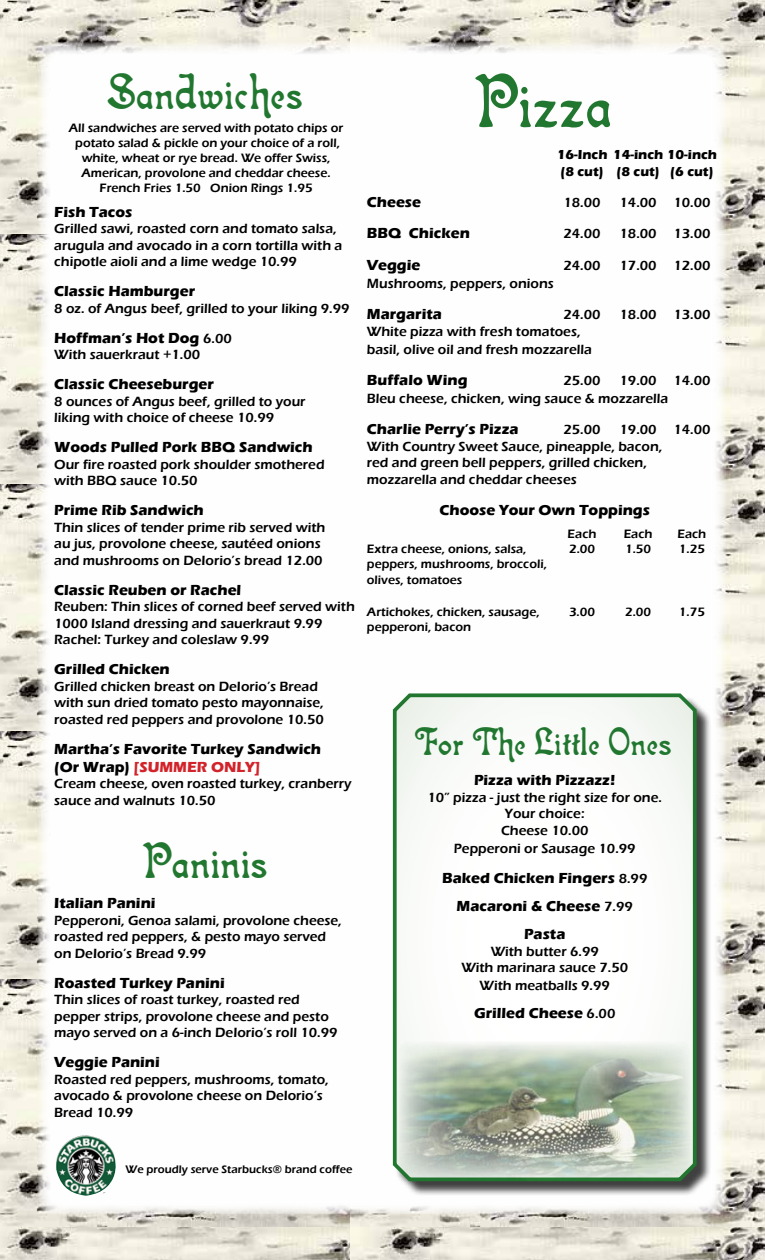
<style>
.page{position:relative;width:765px;height:1260px;background:#fff}
.page>*{position:absolute;margin:0;border:0;box-sizing:border-box;transform-origin:0 0}
.t1{font:67.25px "Isla Bella";color:#227730}
.t2{font:45px "Isla Bella";color:#227730}
.t3{font:35px "Isla Bella";color:#227730}
.t4{font:700 15px/28px "Eras ITC";color:#000}
.t5{font:600 13.75px/16.5px "Eras ITC";color:#000}
.t6{font:700 13.5px/16.1px "Eras ITC";color:#000}
.t7{font:600 12.5px/15px "Eras ITC";color:#000;text-align:center}
.t8{font:600 11.25px "Eras ITC";color:#000}
.s1{font-weight:600;font-size:13.75px}
.s2{color:#d2232a}
</style>
<div class="page">
<img style="left:0;top:1227px;width:350px;height:33px">
<img style="left:350px;top:1227px;width:415px;height:33px">
<img style="left:0;top:979px;width:350px;height:248px">
<img style="left:350px;top:979px;width:415px;height:248px">
<img style="left:0;top:730px;width:38px;height:249px">
<img style="left:726px;top:730px;width:39px;height:249px">
<img style="left:0;top:483px;width:38px;height:247px">
<img style="left:726px;top:483px;width:39px;height:247px">
<img style="left:0;top:234px;width:38px;height:249px">
<img style="left:726px;top:234px;width:39px;height:249px">
<img style="left:0;top:0;width:350px;height:234px">
<img style="left:350px;top:0;width:415px;height:234px">
<div style="left:38px;top:42px;width:688px;height:1172px;background:#fff"></div>
<div style="left:395px;top:695px;width:317px;height:502px;background:#000;opacity:.75"></div>
<svg style="left:392px;top:693px;width:307px;height:490px"></svg>
<img style="left:56px;top:1135px;width:60px;height:61px">
<img style="left:399px;top:1042px;width:291px;height:139px">
<h2 class="t2" style="left:108px;top:73px;width:198px">Sandwiches</h2>
<p class="t7" style="left:69px;top:120px;width:276px">All sandwiches are served with potato chips or potato salad &amp; pickle on your choice of a roll, white, wheat or rye bread. We offer Swiss, American, provolone and cheddar cheese.<br>French Fries 1.50 Onion Rings 1.95</p>
<p class="t4" style="left:54px;top:198px;width:80px">Fish Tacos</p>
<p class="t5" style="left:54px;top:221px;width:290px">Grilled sawi, roasted corn and tomato salsa, arugula and avocado in a corn tortilla with a chipotle aioli and a lime wedge 10.99</p>
<p class="t4" style="left:54px;top:277px;width:142px">Classic Hamburger</p>
<p class="t5" style="left:54px;top:300px;width:297px">8 oz. of Angus beef, grilled to your liking 9.99</p>
<p class="t4" style="left:54px;top:324px;width:179px">Hoffman’s Hot Dog <span class="s1">6.00</span></p>
<p class="t5" style="left:54px;top:347px;width:147px">With sauerkraut +1.00</p>
<p class="t4" style="left:54px;top:370px;width:161px">Classic Cheeseburger</p>
<p class="t5" style="left:54px;top:393px;width:253px">8 ounces of Angus beef, grilled to your liking with choice of cheese 10.99</p>
<p class="t4" style="left:54px;top:433px;width:260px">Woods Pulled Pork BBQ Sandwich</p>
<p class="t5" style="left:54px;top:456px;width:272px">Our fire roasted pork shoulder smothered with BBQ sauce 10.50</p>
<p class="t4" style="left:54px;top:496px;width:151px">Prime Rib Sandwich</p>
<p class="t5" style="left:54px;top:519px;width:273px">Thin slices of tender prime rib served with au jus, provolone cheese, sautéed onions and mushrooms on DeIorio’s bread 12.00</p>
<p class="t4" style="left:54px;top:576px;width:189px">Classic Reuben or Rachel</p>
<p class="t5" style="left:54px;top:599px;width:302px">Reuben: Thin slices of corned beef served with<br>1000 Island dressing and sauerkraut 9.99<br>Rachel: Turkey and coleslaw 9.99</p>
<p class="t4" style="left:54px;top:655px;width:117px">Grilled Chicken</p>
<p class="t5" style="left:54px;top:678px;width:271px">Grilled chicken breast on DeIorio’s Bread with sun dried tomato pesto mayonnaise, roasted red peppers and provolone 10.50</p>
<p class="t4" style="left:54px;top:740px;width:268px;line-height:18px">Martha’s Favorite Turkey Sandwich (Or Wrap) <span class="s2">[SUMMER ONLY]</span></p>
<p class="t5" style="left:54px;top:776px;width:299px">Cream cheese, oven roasted turkey, cranberry sauce and walnuts 10.50</p>
<h2 class="t2" style="left:143px;top:842px;width:128px">Paninis</h2>
<p class="t4" style="left:54px;top:890px;width:103px">Italian Panini</p>
<p class="t5" style="left:54px;top:912px;width:289px">Pepperoni, Genoa salami, provolone cheese, roasted red peppers, &amp; pesto mayo served on DeIorio’s Bread 9.99</p>
<p class="t4" style="left:54px;top:969px;width:172px">Roasted Turkey Panini</p>
<p class="t5" style="left:54px;top:992px;width:285px">Thin slices of roast turkey, roasted red pepper strips, provolone cheese and pesto mayo served on a 6-inch DeIorio’s roll 10.99</p>
<p class="t4" style="left:54px;top:1049px;width:107px">Veggie Panini</p>
<p class="t5" style="left:54px;top:1071px;width:276px">Roasted red peppers, mushrooms, tomato, avocado &amp; provolone cheese on DeIorio’s<br>Bread 10.99</p>
<h1 class="t1" style="left:475px;top:73px;width:140px">Pizza</h1>
<p class="t6" style="left:557px;top:147px;width:162px">16-Inch 14-inch 10-inch (8 cut) (8 cut) (6 cut)</p>
<p class="t4" style="left:367px;top:188px;width:56px">Cheese</p>
<p class="t5" style="left:564px;top:194px;width:39px">18.00</p>
<p class="t5" style="left:620px;top:194px;width:92px">14.00 10.00</p>
<p class="t4" style="left:367px;top:219px;width:104px">BBQ Chicken</p>
<p class="t5" style="left:564px;top:226px;width:39px">24.00</p>
<p class="t5" style="left:620px;top:226px;width:92px">18.00 13.00</p>
<p class="t4" style="left:367px;top:251px;width:55px">Veggie</p>
<p class="t5" style="left:564px;top:257px;width:39px">24.00</p>
<p class="t5" style="left:620px;top:257px;width:92px">17.00 12.00</p>
<p class="t5" style="left:367px;top:275px;width:189px">Mushrooms, peppers, onions</p>
<p class="t4" style="left:367px;top:300px;width:76px">Margarita</p>
<p class="t5" style="left:564px;top:306px;width:39px">24.00</p>
<p class="t5" style="left:620px;top:306px;width:92px">18.00 13.00</p>
<p class="t5" style="left:367px;top:322px;width:226px;line-height:18px">White pizza with fresh tomatoes, basil, olive oil and fresh mozzarella</p>
<p class="t4" style="left:367px;top:366px;width:102px">Buffalo Wing</p>
<p class="t5" style="left:564px;top:372px;width:39px">25.00</p>
<p class="t5" style="left:367px;top:372px;width:345px;line-height:18px;text-indent:253px">19.00 14.00<br>Bleu cheese, chicken, wing sauce &amp; mozzarella</p>
<p class="t4" style="left:367px;top:415px;width:153px">Charlie Perry’s Pizza</p>
<p class="t5" style="left:564px;top:422px;width:39px">25.00</p>
<p class="t5" style="left:367px;top:422px;width:345px;text-indent:253px">19.00 14.00<br>With Country Sweet Sauce, pineapple, bacon,<br>red and green bell peppers, grilled chicken, mozzarella and cheddar cheeses</p>
<p class="t4" style="left:439px;top:496px;width:212px">Choose Your Own Toppings</p>
<p class="t7" style="left:568px;top:526px;width:30px">Each</p>
<p class="t7" style="left:624px;top:526px;width:30px">Each</p>
<p class="t7" style="left:677px;top:526px;width:30px">Each</p>
<p class="t7" style="left:367px;top:541px;width:161px">Extra cheese, onions, salsa,</p>
<p class="t7" style="left:569px;top:541px;width:28px">2.00</p>
<p class="t7" style="left:625px;top:541px;width:28px">1.50</p>
<p class="t7" style="left:679px;top:541px;width:28px">1.25</p>
<p class="t7" style="left:367px;top:555px;width:182px;line-height:16.5px;text-align:left">peppers, mushrooms, broccoli, olives, tomatoes</p>
<p class="t7" style="left:367px;top:604px;width:174px">Artichokes, chicken, sausage,</p>
<p class="t7" style="left:569px;top:604px;width:28px">3.00</p>
<p class="t7" style="left:625px;top:604px;width:28px">2.00</p>
<p class="t7" style="left:679px;top:604px;width:28px">1.75</p>
<p class="t7" style="left:367px;top:619px;width:106px">pepperoni, bacon</p>
<h3 class="t3" style="left:415px;top:727px;width:259px">For The Little Ones</h3>
<p class="t4" style="left:474px;top:766px;width:143px">Pizza with Pizzazz!</p>
<p class="t5" style="left:428px;top:789px;width:236px;text-align:center">10” pizza - just the right size for one.<br>Your choice:<br>Cheese 10.00</p>
<p class="t5" style="left:454px;top:840px;width:183px">Pepperoni or Sausage 10.99</p>
<p class="t4" style="left:442px;top:864px;width:207px;text-align:center">Baked Chicken Fingers <span class="s1">8.99<br></span>Macaroni &amp; Cheese <span class="s1">7.99<br></span>Pasta</p>
<p class="t5" style="left:461px;top:943px;width:168px;text-align:center">With butter 6.99<br>With marinara sauce 7.50</p>
<p class="t5" style="left:480px;top:978px;width:132px">With meatballs 9.99</p>
<p class="t4" style="left:474px;top:999px;width:143px">Grilled Cheese <span class="s1">6.00</span></p>
<p class="t8" style="left:125px;top:1163px;width:228px">We proudly serve Starbucks® brand coffee</p>
</div>
